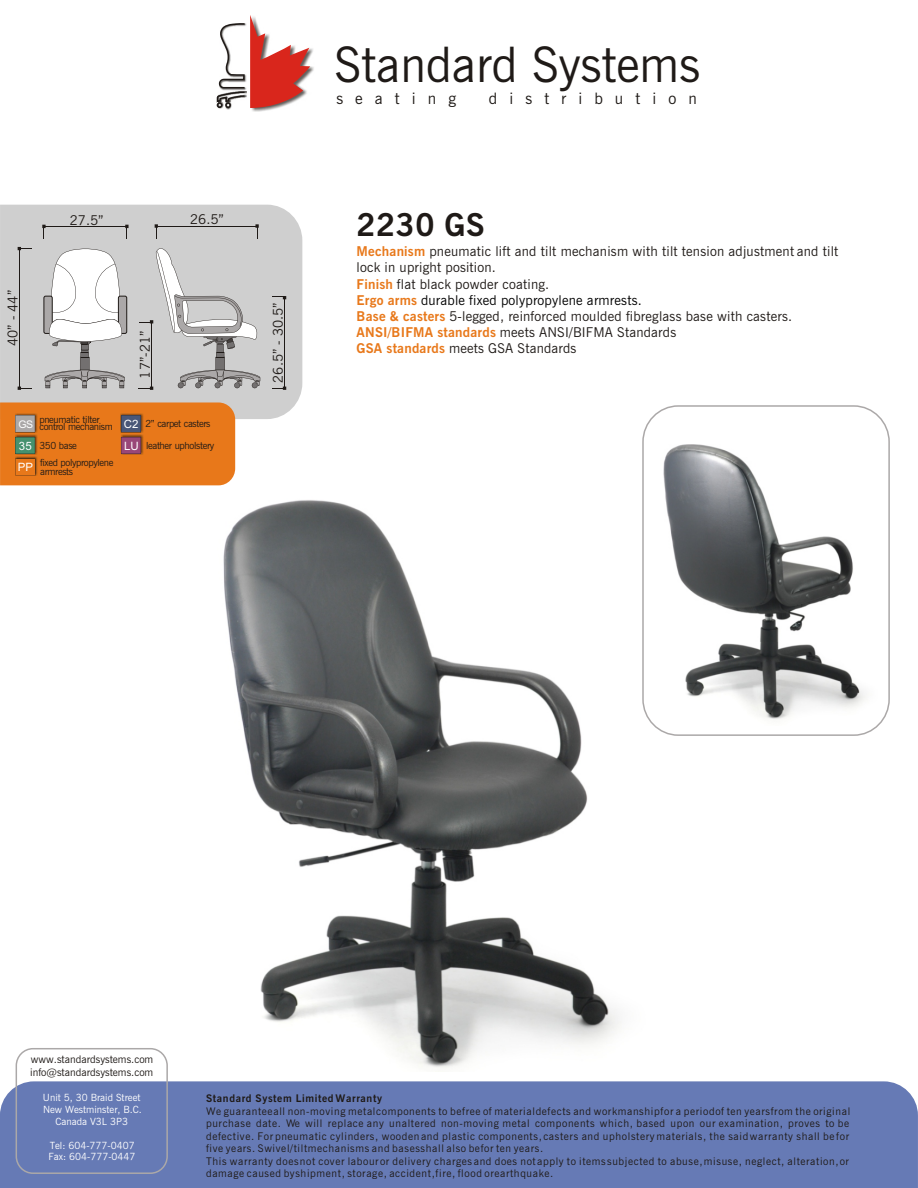
<style>
.page{position:relative;width:918px;height:1188px;background:#fff}
.page>*{position:absolute;margin:0;border:0;box-sizing:border-box;transform-origin:0 0}
.t1{font:48.9px "News Goth BT";color:#1f1a17}
.t2{font:700 31.5px "News Goth BT";letter-spacing:.015em;color:#1f1a17}
.t3{font:15.75px "News Goth BT";letter-spacing:.765em;color:#1f1a17}
.t4{font:13.5px/16.2px "News Goth BT";letter-spacing:.015em;color:#1f1a17}
.t5{font:13.5px "News Goth BT";letter-spacing:.015em;color:#000}
.t6{font:11.55px "Arial";color:#fff}
.t7{font:10.5px/12.6px "News Goth BT";letter-spacing:.06em;color:#1f1a17}
.t8{font:10.5px/12.6px "News Goth BT";color:#1f1a17}
.t9{font:700 10.5px "News Goth BT";letter-spacing:.06em;color:#1f1a17}
.t10{font:9.9px/11.9px "News Goth BT";color:#fff;text-align:center}
.t11{font:9.75px "News Goth BT";letter-spacing:-.035em;color:#1f1a17}
.s1{font-family:"Arial";font-size:11.55px;color:#fff}
.s2{font-weight:700;color:#e8781a}
</style>
<div class="page">
<img style="left:663px;top:444px;width:218px;height:281px">
<img style="left:223px;top:500px;width:429px;height:568px">
<img style="left:252px;top:48px;width:62px;height:64px">
<svg style="left:216px;top:15px;width:94px;height:94px"></svg>
<div style="left:0;top:205px;width:302px;height:214px;background:#cfcfcf"></div>
<svg style="left:0;top:402px;width:235px;height:83px;background:#dd7723"></svg>
<div style="left:0;top:1081px;width:918px;height:107px;background:#667ab5"></div>
<div style="left:16px;top:1048px;width:152px;height:126px;border:2px solid #aba8a8;border-radius:17px"></div>
<hr style="left:44px;top:226px;width:83px;height:1px;background:#1f1a17">
<hr style="left:156px;top:226px;width:101px;height:1px;background:#1f1a17">
<svg style="left:255px;top:224px;width:4px;height:14px"></svg>
<svg style="left:155px;top:224px;width:3px;height:14px"></svg>
<hr style="left:19px;top:249px;width:1px;height:139px;background:#1f1a17">
<svg style="left:18px;top:247px;width:14px;height:3px"></svg>
<svg style="left:18px;top:387px;width:14px;height:3px"></svg>
<svg style="left:125px;top:225px;width:4px;height:13px"></svg>
<svg style="left:42px;top:225px;width:4px;height:14px"></svg>
<hr style="left:284px;top:298px;width:1px;height:90px;background:#1f1a17">
<svg style="left:272px;top:296px;width:14px;height:3px"></svg>
<svg style="left:272px;top:387px;width:14px;height:3px"></svg>
<div style="left:642px;top:405px;width:248px;height:331px;border:2px solid #aba8a8;border-radius:36px"></div>
<div style="left:44px;top:296px;width:8px;height:38px;background:#706c6b;border:1px solid #1f1a17;border-radius:2px"></div>
<svg style="left:139px;top:244px;width:121px;height:146px;background:#c6c5c5"></svg>
<svg style="left:118px;top:296px;width:9px;height:38px"></svg>
<svg style="left:45px;top:249px;width:80px;height:139px"></svg>
<p class="t4" style="left:6px;top:346px;width:58px;rotate:-90deg">40” - 44”</p>
<p class="t4" style="left:70px;top:213px;width:35px">27.5”</p>
<p class="t4" style="left:190px;top:213px;width:35px">26.5”</p>
<p class="t4" style="left:138px;top:379px;width:49px;rotate:-90deg">17”-21”</p>
<p class="t11" style="left:39px;top:415px;width:62px">pneumatic tilter</p>
<p class="t11" style="left:40px;top:458px;width:75px">fixed polypropylene</p>
<p class="t11" style="left:18px;top:423px;width:194px"><sup>GS</sup> control mechanism <sup>C2</sup> 2” carpet casters</p>
<p class="t11" style="left:19px;top:442px;width:60px"><span class="s1">35</span> 350 base</p>
<p class="t11" style="left:146px;top:441px;width:70px">leather upholstery</p>
<p class="t6" style="left:124px;top:441px;width:16px">LU</p>
<p class="t6" style="left:18px;top:463px;width:17px">PP</p>
<p class="t11" style="left:40px;top:467px;width:35px">armrests</p>
<p class="t4" style="left:271px;top:383px;width:82px;rotate:-90deg">26.5” - 30.5”</p>
<h1 class="t1" style="left:335px;top:45px;width:367px">Standard Systems</h1>
<h3 class="t3" style="left:336px;top:92px;width:121px">seating</h3>
<h3 class="t3" style="left:489px;top:92px;width:209px">distribution</h3>
<h2 class="t2" style="left:357px;top:212px;width:129px">2230 GS</h2>
<p class="t4" style="left:357px;top:245px;width:483px"><span class="s2">Mechanism</span> pneumatic lift and tilt mechanism with tilt tension adjustment and tilt lock in upright position.<br><span class="s2">Finish</span> flat black powder coating.</p>
<p class="t4" style="left:357px;top:309px;width:437px"><span class="s2">Base &amp; casters</span> 5-legged, reinforced moulded fibreglass base with casters.<br><span class="s2">ANSI/BIFMA standards</span> meets ANSI/BIFMA Standards<br><span class="s2">GSA standards</span> meets GSA Standards</p>
<p class="t5" style="left:357px;top:294px;width:287px"><span class="s2">Ergo arms</span> durable fixed polypropylene armrests.</p>
<p class="t8" style="left:30px;top:1054px;width:125px">www.standardsystems.com info@standardsystems.com</p>
<p class="t10" style="left:43px;top:1093px;width:100px">Unit 5, 30 Braid Street<br>New Westminster, B.C.<br>Canada V3L 3P3</p>
<p class="t10" style="left:49px;top:1140px;width:89px;text-align:left">Tel: 604-777-0407<br>Fax: 604-777-0447</p>
<p class="t9" style="left:206px;top:1094px;width:178px">Standard System Limited Warranty</p>
<p class="t7" style="left:206px;top:1106px;width:646px">We guarantee all non-moving metal components to be free of material defects and workmanship for a period of ten years from the original purchase date. We will replace any unaltered non-moving metal components which, based upon our examination, proves to be defective. For pneumatic cylinders, wooden and plastic components, casters and upholstery materials, the said warranty shall be for five years. Swivel/tilt mechanisms and bases shall also be for ten years.<br>This warranty does not cover labour or delivery charges and does not apply to items subjected to abuse, misuse, neglect, alteration, or damage caused by shipment, storage, accident, fire, flood or earthquake.</p>
</div>
